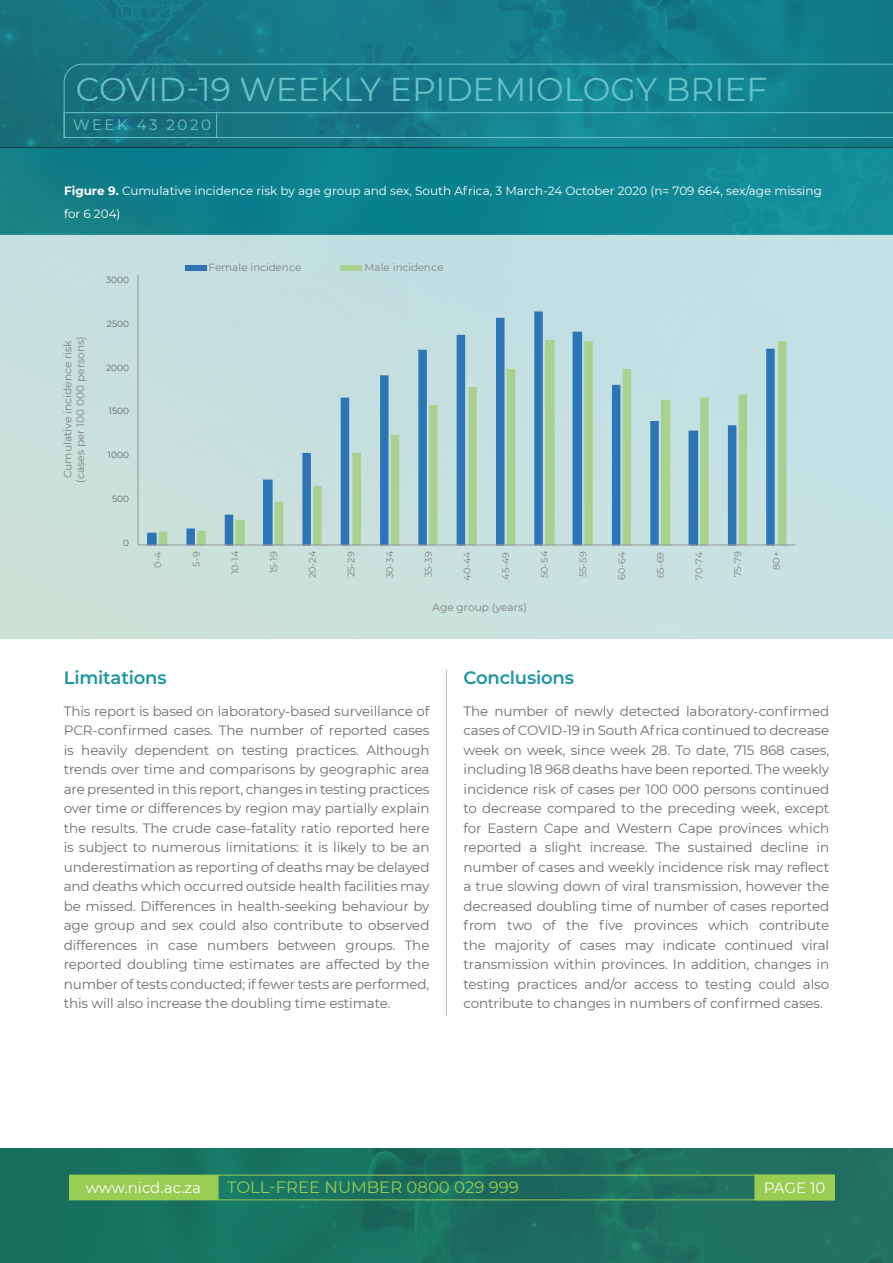
<style>
.page{position:relative;width:893px;height:1263px;background:#fff}
.page>*{position:absolute;margin:0;border:0;box-sizing:border-box;transform-origin:0 0}
.t1{font:33px "Montserrat";color:#66c2c8}
.t2{font:600 18px "Montserrat";letter-spacing:-.01em;color:#1a97a1}
.t3{font:16.5px "Montserrat";color:#99cc52}
.t4{font:15px "Montserrat";color:#fff}
.t5{font:15px "Montserrat";letter-spacing:.165em;color:#66c2c8}
.t6{font:13.5px/19.5px "Montserrat";letter-spacing:-.01em;color:#6c6d70;text-align:justify}
.t7{font:12px/22.5px "Montserrat";color:#fff}
.t8{font:10.65px/12.8px "Montserrat";color:#808080;text-align:center}
.t9{font:10.35px "Montserrat";color:#808080}
.t10{font:9.6px "Montserrat";color:#808080}
.t11{font:9px "Montserrat";color:#636366}
.s1{font-weight:700}
</style>
<div class="page">
<div style="left:0;top:148px;width:893px;height:1000px;background:#0e8390"></div>
<div style="left:0;top:235px;width:893px;height:404px;background:#c8e1e0"></div>
<div style="left:0;top:639px;width:893px;height:519px;background:#fff"></div>
<div style="left:147px;top:311px;width:628px;height:234px;background:#c3dfe1"></div>
<svg style="left:159px;top:340px;width:627px;height:205px;background:#aacdce"></svg>
<hr style="left:138px;top:275px;width:1px;height:270px;background:#939598">
<hr style="left:138px;top:545px;width:657px;height:1px;background:#939598">
<div style="left:185px;top:265px;width:21px;height:6px;background:#2e75b5"></div>
<div style="left:340px;top:265px;width:22px;height:6px;background:#a8d18f"></div>
<svg style="left:0;top:0;width:893px;height:148px;background:#157885"></svg>
<div style="left:0;top:1148px;width:893px;height:115px;background:#1b7261"></div>
<svg style="left:63px;top:63px;width:830px;height:76px;background:#177c8a"></svg>
<div style="left:218px;top:1175px;width:616px;height:25px;border:1px solid #99cc52"></div>
<div style="left:755px;top:1175px;width:79px;height:25px;background:#99cc52"></div>
<div style="left:70px;top:1175px;width:147px;height:25px;background:#99cc52"></div>
<svg style="left:64px;top:112px;width:829px;height:26px;background:#1b818e"></svg>
<hr style="left:446px;top:670px;width:1px;height:346px;background:#bcbdc0">
<p class="t1" style="left:76px;top:67px;width:693px">COVID-19 WEEKLY EPIDEMIOLOGY BRIEF</p>
<p class="t5" style="left:73px;top:115px;width:139px">WEEK 43 2020</p>
<p class="t7" style="left:64px;top:180px;width:759px"><span class="s1">Figure 9.</span> Cumulative incidence risk by age group and sex, South Africa, 3 March-24 October 2020 (n= 709 664, sex/age missing for 6 204)</p>
<p class="t8" style="left:61px;top:483px;width:148px;rotate:-90deg">Cumulative incidence risk (cases per 100 000 persons)</p>
<p class="t11" style="left:106px;top:274px;width:24px">3000</p>
<p class="t11" style="left:107px;top:317px;width:24px">2500</p>
<p class="t11" style="left:106px;top:361px;width:24px">2000</p>
<p class="t11" style="left:109px;top:405px;width:22px">1500</p>
<p class="t11" style="left:108px;top:449px;width:23px">1000</p>
<p class="t11" style="left:112px;top:492px;width:19px">500</p>
<p class="t11" style="left:123px;top:536px;width:7px">0</p>
<p class="t9" style="left:209px;top:260px;width:94px">Female incidence</p>
<p class="t9" style="left:365px;top:260px;width:81px">Male incidence</p>
<p class="t10" style="left:151px;top:568px;width:17px;rotate:-90deg">0-4</p>
<p class="t10" style="left:190px;top:567px;width:17px;rotate:-90deg">5-9</p>
<p class="t10" style="left:228px;top:574px;width:25px;rotate:-90deg">10-14</p>
<p class="t10" style="left:267px;top:573px;width:23px;rotate:-90deg">15-19</p>
<p class="t10" style="left:306px;top:578px;width:29px;rotate:-90deg">20-24</p>
<p class="t10" style="left:344px;top:577px;width:28px;rotate:-90deg">25-29</p>
<p class="t10" style="left:383px;top:578px;width:29px;rotate:-90deg">30-34</p>
<p class="t10" style="left:422px;top:577px;width:28px;rotate:-90deg">35-39</p>
<p class="t10" style="left:460px;top:581px;width:30px;rotate:-90deg">40-44</p>
<p class="t10" style="left:499px;top:579px;width:29px;rotate:-90deg">45-49</p>
<p class="t10" style="left:538px;top:578px;width:29px;rotate:-90deg">50-54</p>
<p class="t10" style="left:576px;top:577px;width:28px;rotate:-90deg">55-59</p>
<p class="t10" style="left:615px;top:579px;width:29px;rotate:-90deg">60-64</p>
<p class="t10" style="left:654px;top:578px;width:28px;rotate:-90deg">65-69</p>
<p class="t10" style="left:693px;top:579px;width:29px;rotate:-90deg">70-74</p>
<p class="t10" style="left:731px;top:577px;width:28px;rotate:-90deg">75-79</p>
<p class="t10" style="left:770px;top:570px;width:20px;rotate:-90deg">80+</p>
<p class="t8" style="left:432px;top:601px;width:96px">Age group (years)</p>
<p class="t2" style="left:64px;top:664px;width:104px">Limitations</p>
<p class="t6" style="left:64px;top:701px;width:367px">This report is based on laboratory-based surveillance of PCR-confirmed cases. The number of reported cases is heavily dependent on testing practices. Although trends over time and comparisons by geographic area are presented in this report, changes in testing practices over time or differences by region may partially explain the results. The crude case-fatality ratio reported here is subject to numerous limitations: it is likely to be an underestimation as reporting of deaths may be delayed and deaths which occurred outside health facilities may be missed. Differences in health-seeking behaviour by age group and sex could also contribute to observed differences in case numbers between groups. The reported doubling time estimates are affected by the number of tests conducted; if fewer tests are performed, this will also increase the doubling time estimate.</p>
<p class="t2" style="left:463px;top:664px;width:112px">Conclusions</p>
<p class="t6" style="left:463px;top:701px;width:367px">The number of newly detected laboratory-confirmed cases of COVID-19 in South Africa continued to decrease week on week, since week 28. To date, 715 868 cases, including 18 968 deaths have been reported. The weekly incidence risk of cases per 100 000 persons continued to decrease compared to the preceding week, except for Eastern Cape and Western Cape provinces which reported a slight increase. The sustained decline in number of cases and weekly incidence risk may reflect a true slowing down of viral transmission, however the decreased doubling time of number of cases reported from two of the five provinces which contribute the majority of cases may indicate continued viral transmission within provinces. In addition, changes in testing practices and/or access to testing could also contribute to changes in numbers of confirmed cases.</p>
<p class="t4" style="left:86px;top:1177px;width:117px">www.nicd.ac.za</p>
<p class="t3" style="left:227px;top:1176px;width:293px">TOLL-FREE NUMBER 0800 029 999</p>
<p class="t4" style="left:764px;top:1177px;width:63px">PAGE 10</p>
</div>
